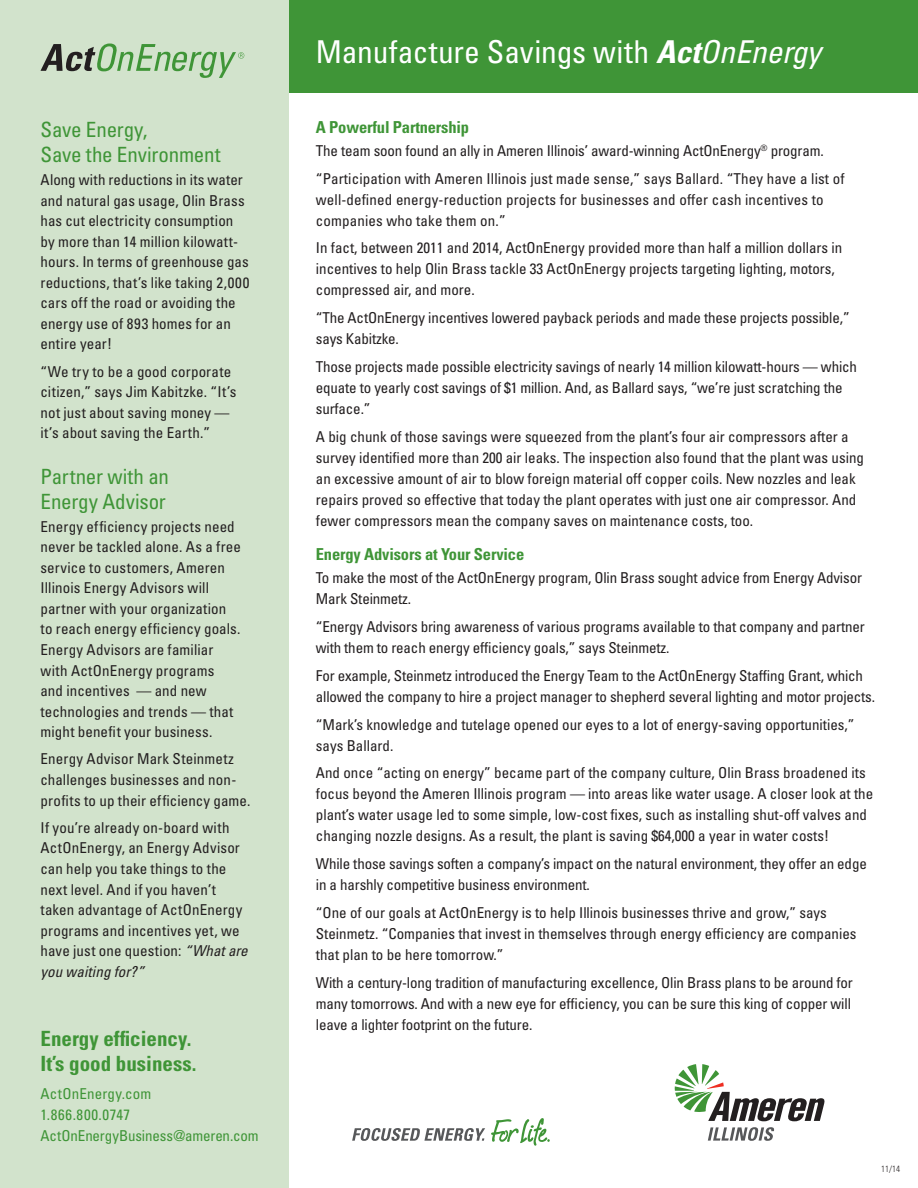
<style>
.page{position:relative;width:918px;height:1188px;background:#fff}
.page>*{position:absolute;margin:0;border:0;box-sizing:border-box;transform-origin:0 0}
.t1{font:condensed 31.5px "Univers";color:#fff}
.t2{font:condensed 21px/25.2px "Univers";letter-spacing:-.01em;color:#3f9537}
.t3{font:700 condensed 21px "Univers";color:#3f9537}
.t4{font:700 condensed 16.5px "Univers";letter-spacing:-.01em;color:#3f9537}
.t5{font:condensed 15px/20.5px "Univers";color:#231f20}
.t6{font:condensed 15px "Univers";color:#3f9537}
.t7{font:condensed 15px "Univers";letter-spacing:.05em;color:#3f9537}
.t8{font:300 condensed 9px "Univers";color:#231f20}
.s1{font-style:italic}
.s2{font-weight:700;font-style:italic}
</style>
<div class="page">
<div style="left:288px;top:0;width:630px;height:93px;background:#3f9537"></div>
<div style="left:0;top:0;width:288px;height:1188px;background:#d2e3cc"></div>
<svg style="left:40px;top:44px;width:204px;height:34px"></svg>
<svg style="left:675px;top:1064px;width:150px;height:57px"></svg>
<svg style="left:708px;top:1127px;width:66px;height:14px"></svg>
<svg style="left:352px;top:1128px;width:133px;height:13px"></svg>
<svg style="left:491px;top:1118px;width:59px;height:28px"></svg>
<p class="t2" style="left:40px;top:116px;width:182px">Save Energy,<br>Save the Environment</p>
<p class="t5" style="left:40px;top:169px;width:210px">Along with reductions in its water and natural gas usage, Olin Brass has cut electricity consumption by more than 14 million kilowatt&shy;hours. In terms of greenhouse gas reductions, that’s like taking 2,000 cars off the road or avoiding the energy use of 893 homes for an entire year!</p>
<p class="t5" style="left:40px;top:361px;width:198px">“We try to be a good corporate citizen,” says Jim Kabitzke. “It’s not just about saving money — it’s about saving the Earth.”</p>
<p class="t2" style="left:40px;top:463px;width:130px">Partner with an<br>Energy Advisor</p>
<p class="t5" style="left:40px;top:516px;width:202px">Energy efficiency projects need never be tackled alone. As a free service to customers, Ameren<br>Illinois Energy Advisors will partner with your organization to reach energy efficiency goals.<br>Energy Advisors are familiar with ActOnEnergy programs<br>and incentives — and new technologies and trends — that might benefit your business.</p>
<p class="t5" style="left:40px;top:748px;width:212px">Energy Advisor Mark Steinmetz challenges businesses and non&shy;profits to up their efficiency game.</p>
<p class="t5" style="left:40px;top:817px;width:209px">If you’re already on-board with<br>ActOnEnergy, an Energy Advisor can help you take things to the next level. And if you haven’t taken advantage of ActOnEnergy programs and incentives yet, we have just one question: <span class="s1">“What are you waiting for?”</span></p>
<p class="t3" style="left:40px;top:1026px;width:152px">Energy efficiency.</p>
<p class="t3" style="left:40px;top:1051px;width:157px">It’s good business.</p>
<p class="t6" style="left:40px;top:1084px;width:112px">ActOnEnergy.com</p>
<p class="t7" style="left:40px;top:1105px;width:91px">1.866.800.0747</p>
<p class="t6" style="left:40px;top:1126px;width:220px">ActOnEnergyBusiness@ameren.com</p>
<p class="t1" style="left:316px;top:32px;width:506px">Manufacture Savings with <span class="s2">Act</span><span class="s1">OnEnergy</span></p>
<p class="t4" style="left:316px;top:117px;width:155px">A Powerful Partnership</p>
<p class="t5" style="left:316px;top:140px;width:509px">The team soon found an ally in Ameren Illinois’ award-winning ActOnEnergy<sup>®</sup> program.</p>
<p class="t5" style="left:316px;top:167px;width:530px;line-height:21px">“Participation with Ameren Illinois just made sense,” says Ballard. “They have a list of well-defined energy-reduction projects for businesses and offer cash incentives to companies who take them on.”</p>
<p class="t5" style="left:316px;top:237px;width:528px;line-height:21px">In fact, between 2011 and 2014, ActOnEnergy provided more than half a million dollars in incentives to help Olin Brass tackle 33 ActOnEnergy projects targeting lighting, motors, compressed air, and more.</p>
<p class="t5" style="left:316px;top:307px;width:535px;line-height:21px">“The ActOnEnergy incentives lowered payback periods and made these projects possible,” says Kabitzke.</p>
<p class="t5" style="left:316px;top:356px;width:543px;line-height:21px">Those projects made possible electricity savings of nearly 14 million kilowatt-hours — which equate to yearly cost savings of $1 million. And, as Ballard says, “we’re just scratching the surface.”</p>
<p class="t5" style="left:316px;top:425px;width:550px;line-height:21px">A big chunk of those savings were squeezed from the plant’s four air compressors after a survey identified more than 200 air leaks. The inspection also found that the plant was using an excessive amount of air to blow foreign material off copper coils. New nozzles and leak repairs proved so effective that today the plant operates with just one air compressor. And fewer compressors mean the company saves on maintenance costs, too.</p>
<p class="t4" style="left:316px;top:544px;width:210px">Energy Advisors at Your Service</p>
<p class="t5" style="left:316px;top:567px;width:548px;line-height:21px">To make the most of the ActOnEnergy program, Olin Brass sought advice from Energy Advisor<br>Mark Steinmetz.</p>
<p class="t5" style="left:316px;top:616px;width:550px;line-height:21px">“Energy Advisors bring awareness of various programs available to that company and partner with them to reach energy efficiency goals,” says Steinmetz.</p>
<p class="t5" style="left:316px;top:665px;width:561px;line-height:21px">For example, Steinmetz introduced the Energy Team to the ActOnEnergy Staffing Grant, which allowed the company to hire a project manager to shepherd several lighting and motor projects.</p>
<p class="t5" style="left:316px;top:713px;width:540px;line-height:21px">“Mark’s knowledge and tutelage opened our eyes to a lot of energy-saving opportunities,” says Ballard.</p>
<p class="t5" style="left:316px;top:762px;width:559px;line-height:21px">And once “acting on energy” became part of the company culture, Olin Brass broadened its focus beyond the Ameren Illinois program — into areas like water usage. A closer look at the plant’s water usage led to some simple, low-cost fixes, such as installing shut-off valves and changing nozzle designs. As a result, the plant is saving $64,000 a year in water costs!</p>
<p class="t5" style="left:316px;top:853px;width:552px;line-height:21px">While those savings soften a company’s impact on the natural environment, they offer an edge in a harshly competitive business environment.</p>
<p class="t5" style="left:316px;top:902px;width:542px;line-height:21px">“One of our goals at ActOnEnergy is to help Illinois businesses thrive and grow,” says<br>Steinmetz. “Companies that invest in themselves through energy efficiency are companies that plan to be here tomorrow.”</p>
<p class="t5" style="left:316px;top:971px;width:539px;line-height:21px">With a century-long tradition of manufacturing excellence, Olin Brass plans to be around for many tomorrows. And with a new eye for efficiency, you can be sure this king of copper will leave a lighter footprint on the future.</p>
<p class="t8" style="left:881px;top:1163px;width:20px">11/14</p>
</div>
